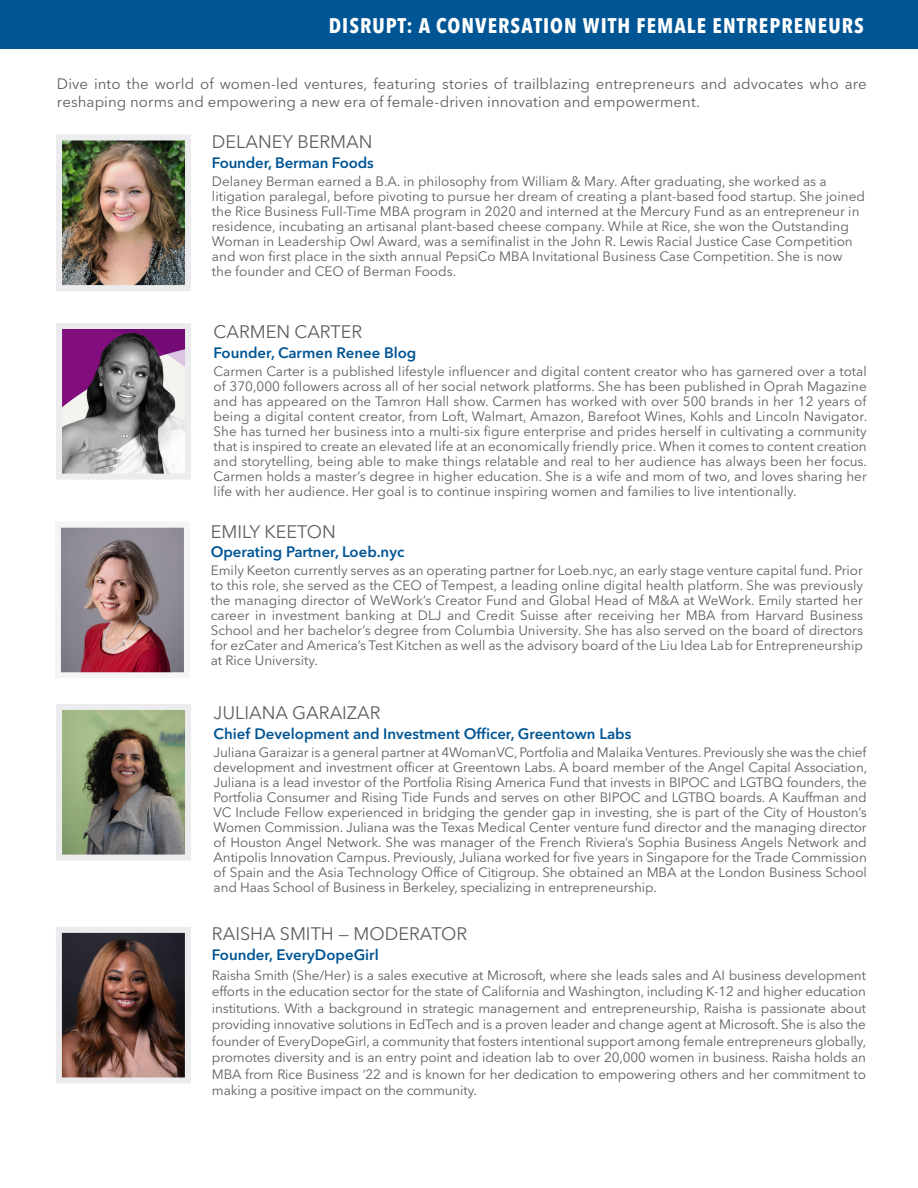
<style>
.page{position:relative;width:918px;height:1188px;background:#fff}
.page>*{position:absolute;margin:0;border:0;box-sizing:border-box;transform-origin:0 0}
.t1{font:700 condensed 21px "Avenir Next LT Pro";letter-spacing:.05em;color:#fff}
.Faculty_Names{font:18px "Avenir Next LT Pro";color:#5f5f62}
.Deans_Message{font:18px "Avenir Next LT Pro";color:#5f5f62}
.t2{font:15px/18px "Avenir Next LT Pro";letter-spacing:.005em;color:#5f5f62}
.Faculty_Names-2{font:600 15px "Avenir Next LT Pro";color:#005595}
.Deans_Message-2{font:600 15px "Avenir Next LT Pro";color:#005595}
.t3{font:13.5px/15px "Avenir Next LT Pro";color:#5f5f62;text-align:justify}
</style>
<div class="page">
<div style="left:0;top:0;width:918px;height:49px;background:#005595"></div>
<img style="left:63px;top:142px;width:121px;height:142px">
<div style="left:56px;top:135px;width:135px;height:156px;border:6px solid #ececee"></div>
<img style="left:63px;top:934px;width:121px;height:142px">
<div style="left:56px;top:927px;width:135px;height:156px;border:6px solid #ececee"></div>
<img style="left:63px;top:330px;width:121px;height:143px">
<div style="left:56px;top:323px;width:135px;height:157px;border:6px solid #ececee"></div>
<img style="left:62px;top:529px;width:121px;height:142px">
<div style="left:55px;top:522px;width:135px;height:156px;border:6px solid #f5f5f6"></div>
<img style="left:63px;top:711px;width:121px;height:143px">
<div style="left:56px;top:704px;width:135px;height:157px;border:6px solid #ececee"></div>
<p class="t1" style="left:329px;top:13px;width:536px">DISRUPT: A CONVERSATION WITH FEMALE ENTREPRENEURS</p>
<p class="t2" style="left:57px;top:75px;width:811px">Dive into the world of women-led ventures, featuring stories of trailblazing entrepreneurs and advocates who are reshaping norms and empowering a new era of female-driven innovation and empowerment.</p>
<p class="Faculty_Names" style="left:212px;top:131px;width:162px">DELANEY BERMAN</p>
<p class="Deans_Message-2" style="left:212px;top:153px;width:163px">Founder, Berman Foods</p>
<p class="t3" style="left:212px;top:174px;width:655px;text-align:left">Delaney Berman earned a B.A. in philosophy from William &amp; Mary. After graduating, she worked as a litigation paralegal, before pivoting to pursue her dream of creating a plant-based food startup. She joined the Rice Business Full-Time MBA program in 2020 and interned at the Mercury Fund as an entrepreneur in residence, incubating an artisanal plant-based cheese company. While at Rice, she won the Outstanding Woman in Leadership Owl Award, was a semifinalist in the John R. Lewis Racial Justice Case Competition and won first place in the sixth annual PepsiCo MBA Invitational Business Case Competition. She is now the founder and CEO of Berman Foods.</p>
<p class="Faculty_Names" style="left:214px;top:321px;width:150px">CARMEN CARTER</p>
<p class="Faculty_Names-2" style="left:214px;top:343px;width:204px">Founder, Carmen Renee Blog</p>
<p class="t3" style="left:214px;top:364px;width:655px">Carmen Carter is a published lifestyle influencer and digital content creator who has garnered over a total of 370,000 followers across all of her social network platforms. She has been published in Oprah Magazine and has appeared on the Tamron Hall show. Carmen has worked with over 500 brands in her 12 years of being a digital content creator, from Loft, Walmart, Amazon, Barefoot Wines, Kohls and Lincoln Navigator.<br>She has turned her business into a multi-six figure enterprise and prides herself in cultivating a community that is inspired to create an elevated life at an economically friendly price. When it comes to content creation and storytelling, being able to make things relatable and real to her audience has always been her focus.<br>Carmen holds a master’s degree in higher education. She is a wife and mom of two, and loves sharing her life with her audience. Her goal is to continue inspiring women and families to live intentionally.</p>
<p class="Deans_Message" style="left:211px;top:521px;width:127px">EMILY KEETON</p>
<p class="Deans_Message-2" style="left:211px;top:543px;width:195px">Operating Partner, Loeb.nyc</p>
<p class="t3" style="left:211px;top:563px;width:654px">Emily Keeton currently serves as an operating partner for Loeb.nyc, an early stage venture capital fund. Prior to this role, she served as the CEO of Tempest, a leading online digital health platform. She was previously the managing director of WeWork’s Creator Fund and Global Head of M&amp;A at WeWork. Emily started her career in investment banking at DLJ and Credit Suisse after receiving her MBA from Harvard Business School and her bachelor’s degree from Columbia University. She has also served on the board of directors for ezCater and America’s Test Kitchen as well as the advisory board of the Liu Idea Lab for Entrepreneurship at Rice University.</p>
<p class="Faculty_Names" style="left:214px;top:702px;width:168px">JULIANA GARAIZAR</p>
<p class="Faculty_Names-2" style="left:214px;top:724px;width:419px">Chief Development and Investment Officer, Greentown Labs</p>
<p class="t3" style="left:214px;top:745px;width:655px">Juliana Garaizar is a general partner at 4WomanVC, Portfolia and Malaika Ventures. Previously she was the chief development and investment officer at Greentown Labs. A board member of the Angel Capital Association, Juliana is a lead investor of the Portfolia Rising America Fund that invests in BIPOC and LGTBQ founders, the Portfolia Consumer and Rising Tide Funds and serves on other BIPOC and LGTBQ boards. A Kauffman and VC Include Fellow experienced in bridging the gender gap in investing, she is part of the City of Houston’s Women Commission. Juliana was the Texas Medical Center venture fund director and the managing director of Houston Angel Network. She was manager of the French Riviera’s Sophia Business Angels Network and Antipolis Innovation Campus. Previously, Juliana worked for five years in Singapore for the Trade Commission of Spain and the Asia Technology Office of Citigroup. She obtained an MBA at the London Business School and Haas School of Business in Berkeley, specializing in entrepreneurship.</p>
<p class="Deans_Message" style="left:212px;top:923px;width:257px">RAISHA SMITH — MODERATOR</p>
<p class="Deans_Message-2" style="left:212px;top:946px;width:168px">Founder, EveryDopeGirl</p>
<p class="t3" style="left:212px;top:967px;width:656px;line-height:16.5px">Raisha Smith (She/Her) is a sales executive at Microsoft, where she leads sales and AI business development efforts in the education sector for the state of California and Washington, including K-12 and higher education institutions. With a background in strategic management and entrepreneurship, Raisha is passionate about providing innovative solutions in EdTech and is a proven leader and change agent at Microsoft. She is also the founder of EveryDopeGirl, a community that fosters intentional support among female entrepreneurs globally, promotes diversity and is an entry point and ideation lab to over 20,000 women in business. Raisha holds an MBA from Rice Business ‘22 and is known for her dedication to empowering others and her commitment to making a positive impact on the community.</p>
</div>
